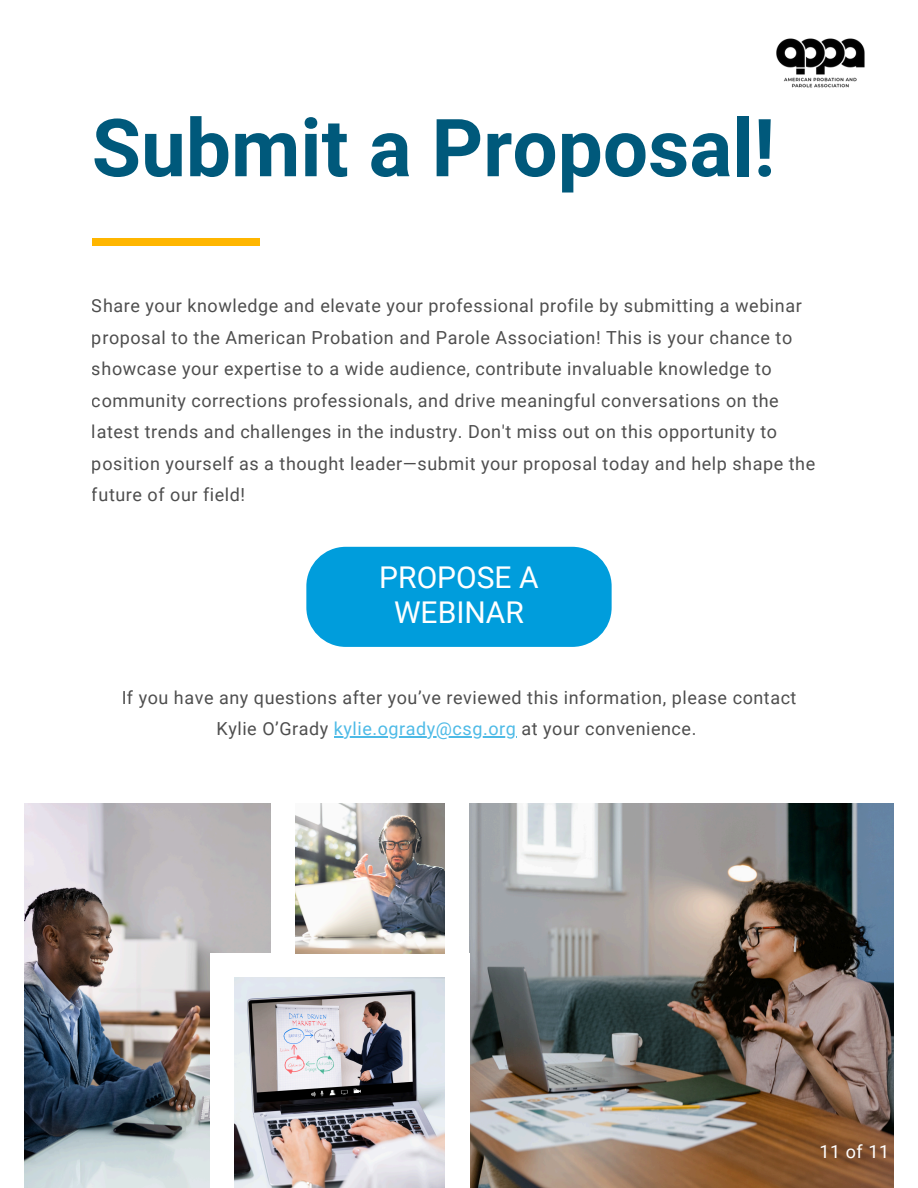
<style>
.page{position:relative;width:918px;height:1188px;background:#fff}
.page>*{position:absolute;margin:0;border:0;box-sizing:border-box;transform-origin:0 0}
.t1{font:700 80.1px "Roboto";color:#00597b}
.t2{font:30px/34.8px "Roboto";color:#fff;text-align:center}
.t3{font:18px/31.5px "Roboto";letter-spacing:.03em;color:#000}
.t4{font:18px "Roboto";color:#fff}
.s1{color:#009ddc}
</style>
<div class="page">
<div style="left:92px;top:239px;width:168px;height:7px;background:#ffb600"></div>
<div style="left:306px;top:547px;width:306px;height:100px;background:#009ddc;border-radius:39px"></div>
<img style="left:776px;top:38px;width:89px;height:50px">
<img style="left:469px;top:803px;width:425px;height:385px">
<img style="left:24px;top:803px;width:247px;height:385px">
<div style="left:210px;top:953px;width:259px;height:235px;background:#fff"></div>
<img style="left:295px;top:803px;width:150px;height:150px">
<img style="left:235px;top:977px;width:210px;height:211px">
<hr style="left:334px;top:736px;width:182px;height:2px;background:#009ddc">
<p class="t1" style="left:92px;top:102px;width:685px">Submit a Proposal!</p>
<p class="t3" style="left:92px;top:290px;width:725px">Share your knowledge and elevate your professional profile by submitting a webinar proposal to the American Probation and Parole Association! This is your chance to showcase your expertise to a wide audience, contribute invaluable knowledge to community corrections professionals, and drive meaningful conversations on the latest trends and challenges in the industry. Don't miss out on this opportunity to position yourself as a thought leader—submit your proposal today and help shape the future of our field!</p>
<h1 class="t2" style="left:379px;top:561px;width:161px">PROPOSE A<br>WEBINAR</h1>
<p class="t3" style="left:121px;top:682px;width:677px;text-align:center">If you have any questions after you’ve reviewed this information, please contact<br>Kylie O’Grady <span class="s1">kylie.ogrady@csg.org</span> at your convenience.</p>
<p class="t4" style="left:820px;top:1142px;width:71px">11 of 11</p>
</div>
